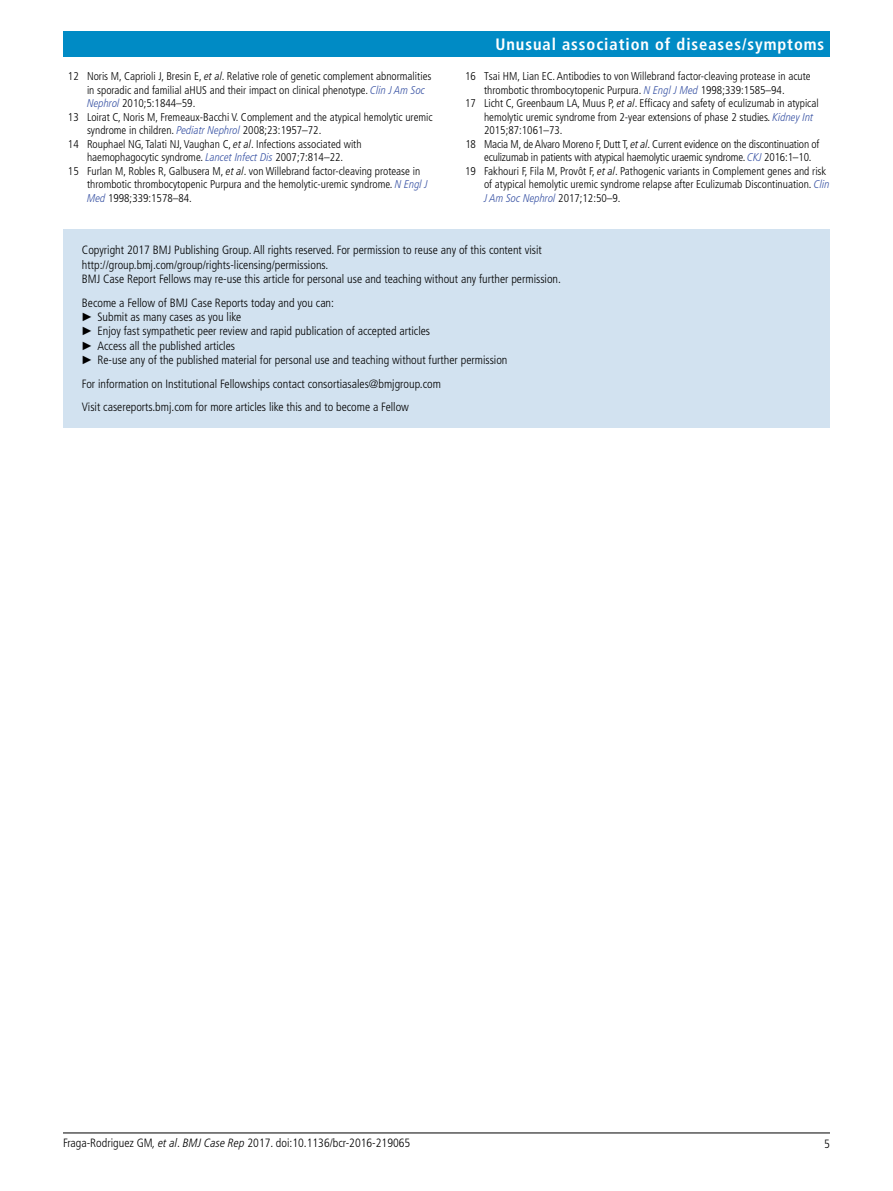
<style>
.page{position:relative;width:893px;height:1191px;background:#fff}
.page>*{position:absolute;margin:0;border:0;box-sizing:border-box;transform-origin:0 0}
.t1{font:700 condensed 16.5px "Frutiger LT Pro";letter-spacing:.055em;color:#fff}
.jrnlBox_copyright_TX{font:300 condensed 12px "Frutiger LT Pro";color:#000}
.jrnlRefText{font:300 condensed 11.25px/13.5px "Frutiger LT Pro";color:#000}
.s1{font-style:italic}
.s2{font-style:italic;color:#3953a4}
.s3{font-family:"Arial";font-weight:400;font-stretch:normal}
</style>
<div class="page">
<hr style="left:63px;top:1132px;width:767px;height:1px;background:#000">
<div style="left:63px;top:31px;width:767px;height:25px;background:#008bc5"></div>
<div style="left:63px;top:229px;width:767px;height:198px;background:#d2e2f0"></div>
<p class="jrnlRefText" style="left:87px;top:70px;width:346px;text-indent:-19px">12 Noris M, Caprioli J, Bresin E, <span class="s1">et al</span>. Relative role of genetic complement abnormalities in sporadic and familial aHUS and their impact on clinical phenotype. <span class="s2">Clin J Am Soc<br>Nephrol</span> 2010;5:1844–59.</p>
<p class="jrnlRefText" style="left:87px;top:110px;width:347px;text-indent:-19px">13 Loirat C, Noris M, Fremeaux-Bacchi V. Complement and the atypical hemolytic uremic syndrome in children. <span class="s2">Pediatr Nephrol</span> 2008;23:1957–72.</p>
<p class="jrnlRefText" style="left:68px;top:137px;width:295px;text-align:center">14 Rouphael NG, Talati NJ, Vaughan C, <span class="s1">et al</span>. Infections associated with haemophagocytic syndrome. <span class="s2">Lancet Infect Dis</span> 2007;7:814–22.</p>
<p class="jrnlRefText" style="left:87px;top:164px;width:342px;text-indent:-19px">15 Furlan M, Robles R, Galbusera M, <span class="s1">et al</span>. von Willebrand factor-cleaving protease in thrombotic thrombocytopenic Purpura and the hemolytic-uremic syndrome. <span class="s2">N Engl J<br>Med</span> 1998;339:1578–84.</p>
<h1 class="t1" style="left:495px;top:34px;width:330px">Unusual association of diseases/symptoms</h1>
<p class="jrnlRefText" style="left:484px;top:70px;width:328px;text-indent:-19px">16 Tsai HM, Lian EC. Antibodies to von Willebrand factor-cleaving protease in acute thrombotic thrombocytopenic Purpura. <span class="s2">N Engl J Med</span> 1998;339:1585–94.</p>
<p class="jrnlRefText" style="left:484px;top:97px;width:336px;text-indent:-19px">17 Licht C, Greenbaum LA, Muus P, <span class="s1">et al</span>. Efficacy and safety of eculizumab in atypical hemolytic uremic syndrome from 2-year extensions of phase 2 studies. <span class="s2">Kidney Int<br></span>2015;87:1061–73.</p>
<p class="jrnlRefText" style="left:484px;top:137px;width:337px;text-indent:-19px">18 Macia M, de Alvaro Moreno F, Dutt T, <span class="s1">et al</span>. Current evidence on the discontinuation of eculizumab in patients with atypical haemolytic uraemic syndrome. <span class="s2">CKJ</span> 2016:1–10.</p>
<p class="jrnlRefText" style="left:484px;top:164px;width:347px;text-indent:-19px">19 Fakhouri F, Fila M, Provôt F, <span class="s1">et al</span>. Pathogenic variants in Complement genes and risk of atypical hemolytic uremic syndrome relapse after Eculizumab Discontinuation. <span class="s2">Clin<br>J Am Soc Nephrol</span> 2017;12:50–9.</p>
<p class="jrnlBox_copyright_TX" style="left:82px;top:243px;width:461px">Copyright 2017 BMJ Publishing Group. All rights reserved. For permission to reuse any of this content visit</p>
<p class="jrnlBox_copyright_TX" style="left:82px;top:258px;width:248px">http://group.bmj.com/group/rights-licensing/permissions.</p>
<p class="jrnlBox_copyright_TX" style="left:82px;top:272px;width:481px">BMJ Case Report Fellows may re-use this article for personal use and teaching without any further permission.</p>
<p class="jrnlBox_copyright_TX" style="left:82px;top:295px;width:254px">Become a Fellow of BMJ Case Reports today and you can:</p>
<p class="jrnlBox_copyright_TX" style="left:81px;top:310px;width:162px"><span class="s3">►</span> Submit as many cases as you like</p>
<p class="jrnlBox_copyright_TX" style="left:81px;top:324px;width:351px"><span class="s3">►</span> Enjoy fast sympathetic peer review and rapid publication of accepted articles</p>
<p class="jrnlBox_copyright_TX" style="left:81px;top:339px;width:156px"><span class="s3">►</span> Access all the published articles</p>
<p class="jrnlBox_copyright_TX" style="left:81px;top:353px;width:428px"><span class="s3">►</span> Re-use any of the published material for personal use and teaching without further permission</p>
<p class="jrnlBox_copyright_TX" style="left:82px;top:376px;width:361px">For information on Institutional Fellowships contact consortiasales@bmjgroup.com</p>
<p class="jrnlBox_copyright_TX" style="left:82px;top:400px;width:329px">Visit casereports.bmj.com for more articles like this and to become a Fellow</p>
<p class="jrnlBox_copyright_TX" style="left:63px;top:1136px;width:349px">Fraga-Rodriguez GM<span class="s1">, et al</span>. <span class="s1">BMJ Case Rep</span> 2017. doi:10.1136/bcr-2016-219065</p>
<p class="jrnlBox_copyright_TX" style="left:824px;top:1136px;width:7px">5</p>
</div>
